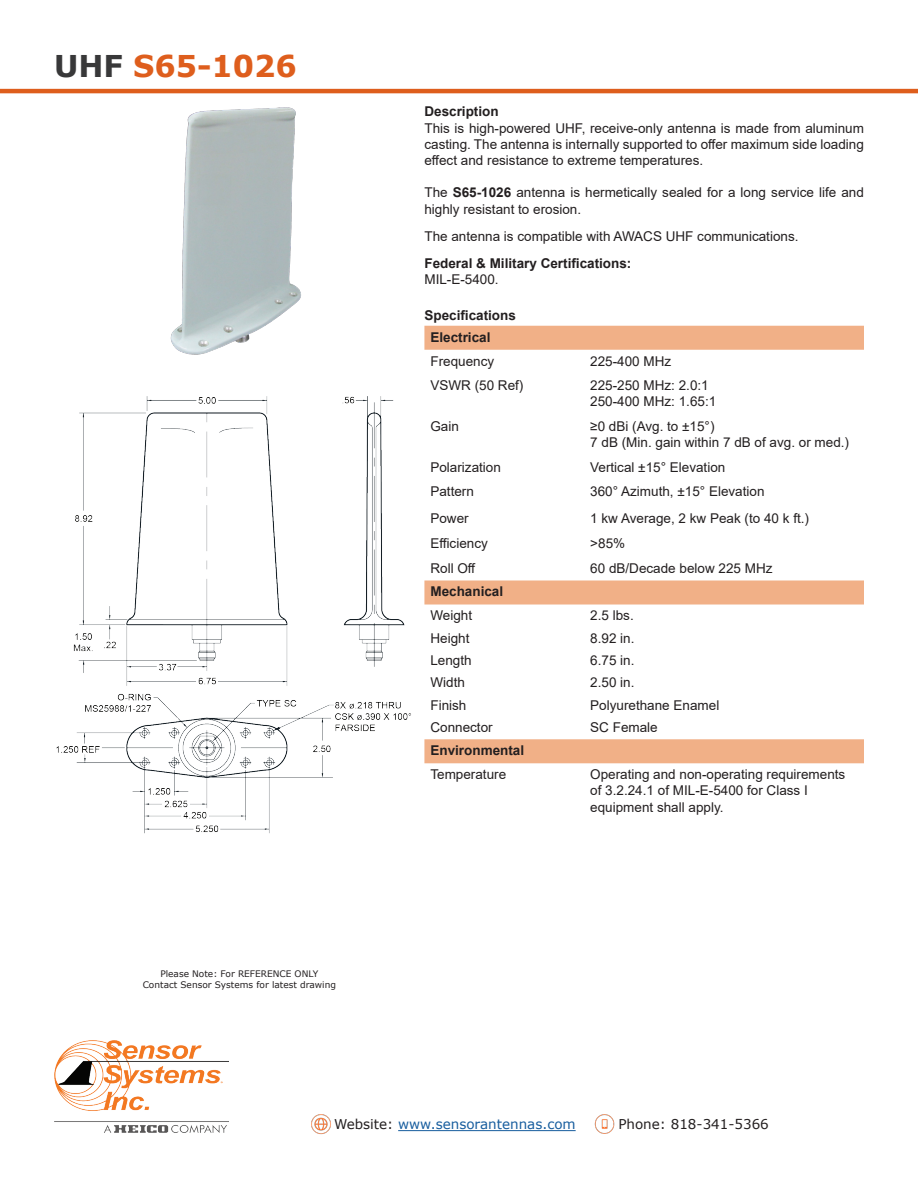
<style>
.page{position:relative;width:918px;height:1188px;background:#fff}
.page>*{position:absolute;margin:0;border:0;box-sizing:border-box;transform-origin:0 0}
.t1{font:700 30px "Verdana";color:#de5e1d}
.t2{font:13.5px/16.2px "Arial";color:#231f20}
.t3{font:700 13.5px "Arial";color:#231f20}
.t4{font:13.5px "Verdana";color:#175d9e}
.t5{font:13.5px "Verdana";color:#231f20}
.t6{font:9px "Verdana";color:#231f20}
.s1{color:#383839}
.s2{font-weight:700}
.s3{color:#231f20}
</style>
<div class="page">
<hr style="left:0;top:89px;width:918px;height:4px;background:#de5e1d">
<img style="left:55px;top:1041px;width:174px;height:91px">
<hr style="left:398px;top:1130px;width:178px;height:1px;background:#175d9e">
<img style="left:311px;top:1114px;width:20px;height:21px">
<img style="left:594px;top:1114px;width:21px;height:20px">
<svg style="left:424px;top:326px;width:440px;height:437px"></svg>
<img style="left:170px;top:107px;width:131px;height:248px">
<img style="left:56px;top:396px;width:355px;height:438px">
<p class="t1" style="left:54px;top:45px;width:244px"><span class="s1">UHF</span> S65-1026</p>
<p class="t6" style="left:160px;top:967px;width:159px">Please Note: For REFERENCE ONLY</p>
<p class="t6" style="left:143px;top:978px;width:195px">Contact Sensor Systems for latest drawing</p>
<p class="t3" style="left:424px;top:102px;width:76px">Description</p>
<p class="t2" style="left:424px;top:120px;width:441px;text-align:justify">This is high-powered UHF, receive-only antenna is made from aluminum casting. The antenna is internally supported to offer maximum side loading effect and resistance to extreme temperatures.</p>
<p class="t2" style="left:424px;top:184px;width:441px">The <span class="s2">S65-1026</span> antenna is hermetically sealed for a long service life and highly resistant to erosion.</p>
<p class="t2" style="left:424px;top:228px;width:376px">The antenna is compatible with AWACS UHF communications.</p>
<p class="t3" style="left:424px;top:253px;width:209px">Federal &amp; Military Certifications:</p>
<p class="t2" style="left:424px;top:271px;width:76px">MIL-E-5400.</p>
<p class="t3" style="left:424px;top:305px;width:93px">Specifications</p>
<p class="t3" style="left:430px;top:327px;width:62px">Electrical</p>
<p class="t2" style="left:430px;top:353px;width:65px">Frequency</p>
<p class="t2" style="left:590px;top:353px;width:83px">225-400 MHz</p>
<p class="t2" style="left:430px;top:377px;width:95px">VSWR (50 Ref)</p>
<p class="t2" style="left:590px;top:377px;width:120px">225-250 MHz: 2.0:1</p>
<p class="t2" style="left:590px;top:393px;width:128px">250-400 MHz: 1.65:1</p>
<p class="t2" style="left:430px;top:418px;width:30px">Gain</p>
<p class="t2" style="left:590px;top:418px;width:126px">≥0 dBi (Avg. to ±15°)</p>
<p class="t2" style="left:590px;top:434px;width:260px">7 dB (Min. gain within 7 dB of avg. or med.)</p>
<p class="t2" style="left:430px;top:459px;width:72px">Polarization</p>
<p class="t2" style="left:590px;top:459px;width:137px">Vertical ±15° Elevation</p>
<p class="t2" style="left:430px;top:483px;width:45px">Pattern</p>
<p class="t2" style="left:590px;top:483px;width:176px">360° Azimuth, ±15° Elevation</p>
<p class="t2" style="left:430px;top:510px;width:40px">Power</p>
<p class="t2" style="left:590px;top:510px;width:220px">1 kw Average, 2 kw Peak (to 40 k ft.)</p>
<p class="t2" style="left:430px;top:535px;width:59px">Efficiency</p>
<p class="t2" style="left:590px;top:535px;width:36px">&gt;85%</p>
<p class="t2" style="left:430px;top:560px;width:47px">Roll Off</p>
<p class="t2" style="left:590px;top:560px;width:184px">60 dB/Decade below 225 MHz</p>
<p class="t3" style="left:430px;top:582px;width:74px">Mechanical</p>
<p class="t2" style="left:430px;top:607px;width:43px">Weight</p>
<p class="t2" style="left:590px;top:607px;width:45px">2.5 lbs.</p>
<p class="t2" style="left:430px;top:630px;width:41px">Height</p>
<p class="t2" style="left:590px;top:630px;width:46px">8.92 in.</p>
<p class="t2" style="left:430px;top:652px;width:43px">Length</p>
<p class="t2" style="left:590px;top:652px;width:46px">6.75 in.</p>
<p class="t2" style="left:430px;top:674px;width:36px">Width</p>
<p class="t2" style="left:590px;top:674px;width:46px">2.50 in.</p>
<p class="t2" style="left:430px;top:697px;width:38px">Finish</p>
<p class="t2" style="left:590px;top:697px;width:131px">Polyurethane Enamel</p>
<p class="t2" style="left:430px;top:719px;width:64px">Connector</p>
<p class="t2" style="left:590px;top:719px;width:69px">SC Female</p>
<p class="t3" style="left:430px;top:741px;width:95px">Environmental</p>
<p class="t2" style="left:430px;top:766px;width:77px">Temperature</p>
<p class="t2" style="left:590px;top:766px;width:257px">Operating and non-operating requirements of 3.2.24.1 of MIL-E-5400 for Class I</p>
<p class="t2" style="left:590px;top:799px;width:135px">equipment shall apply.</p>
<p class="t4" style="left:334px;top:1115px;width:243px"><span class="s3">Website:</span> www.sensorantennas.com</p>
<p class="t5" style="left:618px;top:1115px;width:152px">Phone: 818-341-5366</p>
</div>
